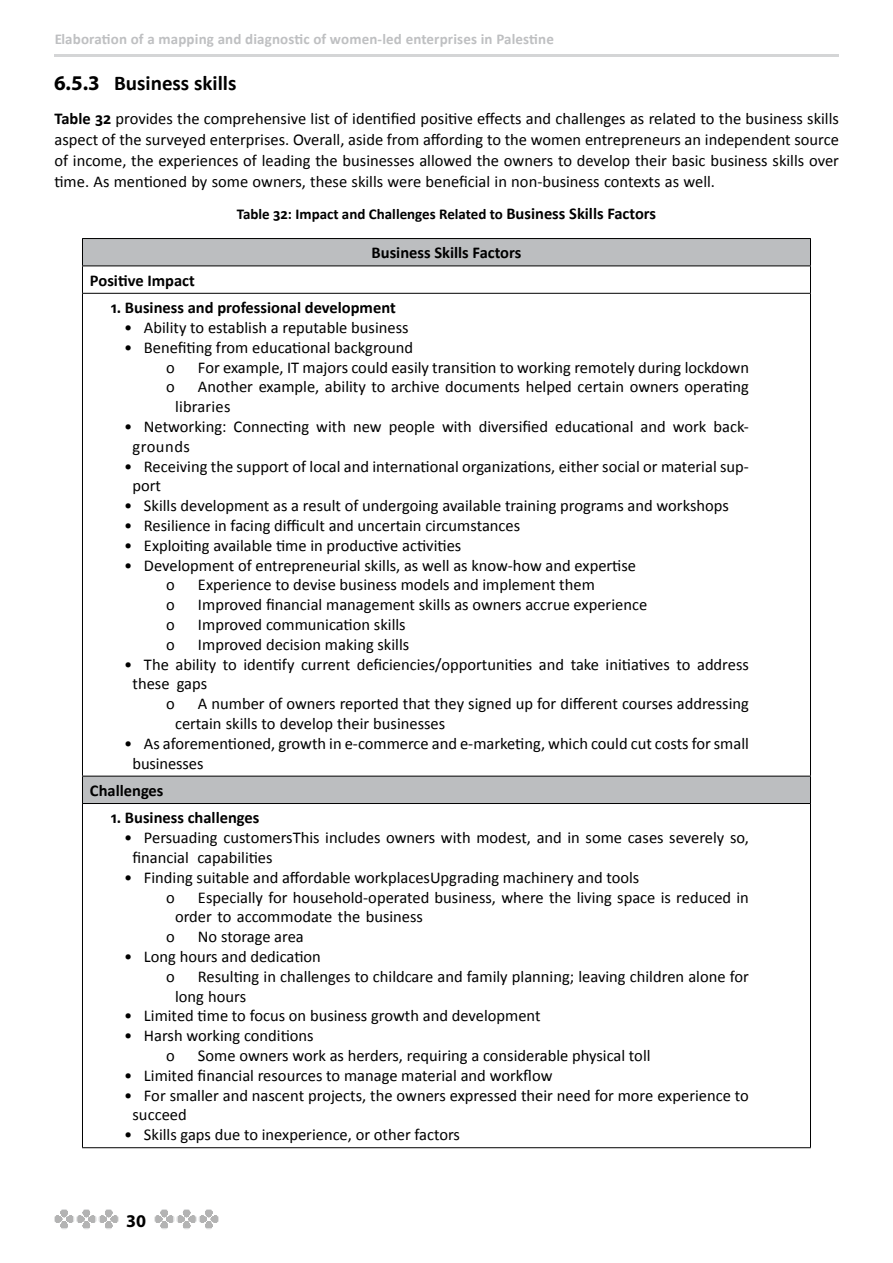
<style>
.page{position:relative;width:893px;height:1263px;background:#fff}
.page>*{position:absolute;margin:0;border:0;box-sizing:border-box;transform-origin:0 0}
.t1{font:700 21px "Calibri";color:#000}
.t2{font:700 18px "Myriad Pro";color:#000}
.t3{font:16.5px/19.8px "Calibri";color:#000}
.t4{font:700 16.5px "Calibri";color:#000}
.t5{font:700 15px "Calibri";letter-spacing:.01em;color:#939598}
.t6{font:700 15px "Calibri";color:#000}
.s1{font-family:"Myriad Pro"}
.s2{font-weight:700}
.s3{font-size:16.5px}
</style>
<div class="page">
<hr style="left:54px;top:54px;width:785px;height:3px;background:#939598">
<svg style="left:54px;top:1209px;width:65px;height:20px"></svg>
<svg style="left:154px;top:1209px;width:65px;height:20px"></svg>
<svg style="left:83px;top:239px;width:727px;height:564px"></svg>
<hr style="left:82px;top:238px;width:729px;height:1px;background:#000">
<hr style="left:82px;top:266px;width:729px;height:1px;background:#000">
<svg style="left:82px;top:239px;width:1px;height:54px"></svg>
<svg style="left:810px;top:239px;width:1px;height:54px"></svg>
<hr style="left:82px;top:293px;width:729px;height:1px;background:#000">
<hr style="left:82px;top:294px;width:1px;height:482px;background:#000">
<hr style="left:810px;top:294px;width:1px;height:482px;background:#000">
<hr style="left:82px;top:776px;width:729px;height:1px;background:#000">
<svg style="left:82px;top:776px;width:1px;height:27px"></svg>
<svg style="left:810px;top:776px;width:1px;height:27px"></svg>
<hr style="left:82px;top:803px;width:729px;height:1px;background:#000">
<hr style="left:82px;top:804px;width:1px;height:343px;background:#000">
<hr style="left:810px;top:804px;width:1px;height:343px;background:#000">
<hr style="left:82px;top:1147px;width:729px;height:1px;background:#000">
<p class="t5" style="left:54px;top:29px;width:501px">Elaboration of a mapping and diagnostic of women-led enterprises in Palestine</p>
<p class="t1" style="left:54px;top:70px;width:184px"><span class="s1">6.5.3</span> Business skills</p>
<p class="t3" style="left:54px;top:107px;width:786px;line-height:21px;text-align:justify"><span class="s2">Table 32</span> provides the comprehensive list of identified positive effects and challenges as related to the business skills aspect of the surveyed enterprises. Overall, aside from affording to the women entrepreneurs an independent source of income, the experiences of leading the businesses allowed the owners to develop their basic business skills over time. As mentioned by some owners, these skills were beneficial in non-business contexts as well.</p>
<p class="t6" style="left:237px;top:205px;width:421px">Table 32: Impact and Challenges Related to <span class="s3">Business Skills Factors</span></p>
<p class="t4" style="left:372px;top:243px;width:151px">Business Skills Factors</p>
<p class="t4" style="left:90px;top:270px;width:106px">Positive Impact</p>
<p class="t4" style="left:111px;top:297px;width:286px">1. Business and professional development</p>
<p class="t3" style="left:124px;top:317px;width:286px">• Ability to establish a reputable business</p>
<p class="t3" style="left:166px;top:337px;width:248px;text-indent:-42px">• Benefiting from educational background o</p>
<p class="t3" style="left:198px;top:356px;width:552px">For example, IT majors could easily transition to working remotely during lockdown</p>
<p class="t3" style="left:166px;top:376px;width:10px">o</p>
<p class="t3" style="left:175px;top:376px;width:575px;text-indent:23px">Another example, ability to archive documents helped certain owners operating libraries</p>
<p class="t3" style="left:132px;top:416px;width:618px;text-indent:-8px">• Networking: Connecting with new people with diversified educational and work back&shy;grounds</p>
<p class="t3" style="left:132px;top:455px;width:618px;text-indent:-8px">• Receiving the support of local and international organizations, either social or material sup&shy;port</p>
<p class="t3" style="left:124px;top:495px;width:606px">• Skills development as a result of undergoing available training programs and workshops</p>
<p class="t3" style="left:124px;top:515px;width:397px">• Resilience in facing difficult and uncertain circumstances</p>
<p class="t3" style="left:124px;top:535px;width:339px">• Exploiting available time in productive activities</p>
<p class="t3" style="left:166px;top:554px;width:471px;text-indent:-42px">• Development of entrepreneurial skills, as well as know-how and expertise o</p>
<p class="t3" style="left:198px;top:574px;width:398px">Experience to devise business models and implement them</p>
<p class="t3" style="left:166px;top:594px;width:10px">o</p>
<p class="t3" style="left:198px;top:594px;width:451px">Improved financial management skills as owners accrue experience</p>
<p class="t3" style="left:166px;top:614px;width:10px">o</p>
<p class="t3" style="left:198px;top:614px;width:209px">Improved communication skills</p>
<p class="t3" style="left:166px;top:634px;width:10px">o</p>
<p class="t3" style="left:198px;top:634px;width:213px">Improved decision making skills</p>
<p class="t3" style="left:124px;top:653px;width:626px">• The ability to identify current deficiencies/opportunities and take initiatives to address</p>
<p class="t3" style="left:132px;top:673px;width:76px">these gaps</p>
<p class="t3" style="left:166px;top:693px;width:10px">o</p>
<p class="t3" style="left:175px;top:693px;width:575px;text-indent:23px">A number of owners reported that they signed up for different courses addressing certain skills to develop their businesses</p>
<p class="t3" style="left:132px;top:733px;width:618px;text-indent:-8px">• As aforementioned, growth in e-commerce and e-marketing, which could cut costs for small businesses</p>
<p class="t4" style="left:90px;top:780px;width:75px">Challenges</p>
<p class="t4" style="left:111px;top:808px;width:150px">1. Business challenges</p>
<p class="t3" style="left:132px;top:827px;width:618px;text-indent:-8px">• Persuading customersThis includes owners with modest, and in some cases severely so, financial capabilities</p>
<p class="t3" style="left:166px;top:867px;width:475px;text-indent:-42px">• Finding suitable and affordable workplacesUpgrading machinery and tools o</p>
<p class="t3" style="left:175px;top:886px;width:575px;text-indent:23px">Especially for household-operated business, where the living space is reduced in order to accommodate the business</p>
<p class="t3" style="left:166px;top:926px;width:10px">o</p>
<p class="t3" style="left:198px;top:926px;width:107px">No storage area</p>
<p class="t3" style="left:166px;top:946px;width:156px;text-indent:-42px">• Long hours and dedication o</p>
<p class="t3" style="left:175px;top:966px;width:575px;text-indent:23px">Resulting in challenges to childcare and family planning; leaving children alone for long hours</p>
<p class="t3" style="left:124px;top:1005px;width:418px">• Limited time to focus on business growth and development</p>
<p class="t3" style="left:166px;top:1025px;width:149px;text-indent:-42px">• Harsh working conditions o</p>
<p class="t3" style="left:198px;top:1045px;width:454px">Some owners work as herders, requiring a considerable physical toll</p>
<p class="t3" style="left:124px;top:1065px;width:430px">• Limited financial resources to manage material and workflow</p>
<p class="t3" style="left:132px;top:1084px;width:618px;text-indent:-8px">• For smaller and nascent projects, the owners expressed their need for more experience to succeed</p>
<p class="t3" style="left:124px;top:1124px;width:337px">• Skills gaps due to inexperience, or other factors</p>
<p class="t2" style="left:126px;top:1210px;width:21px">30</p>
</div>
